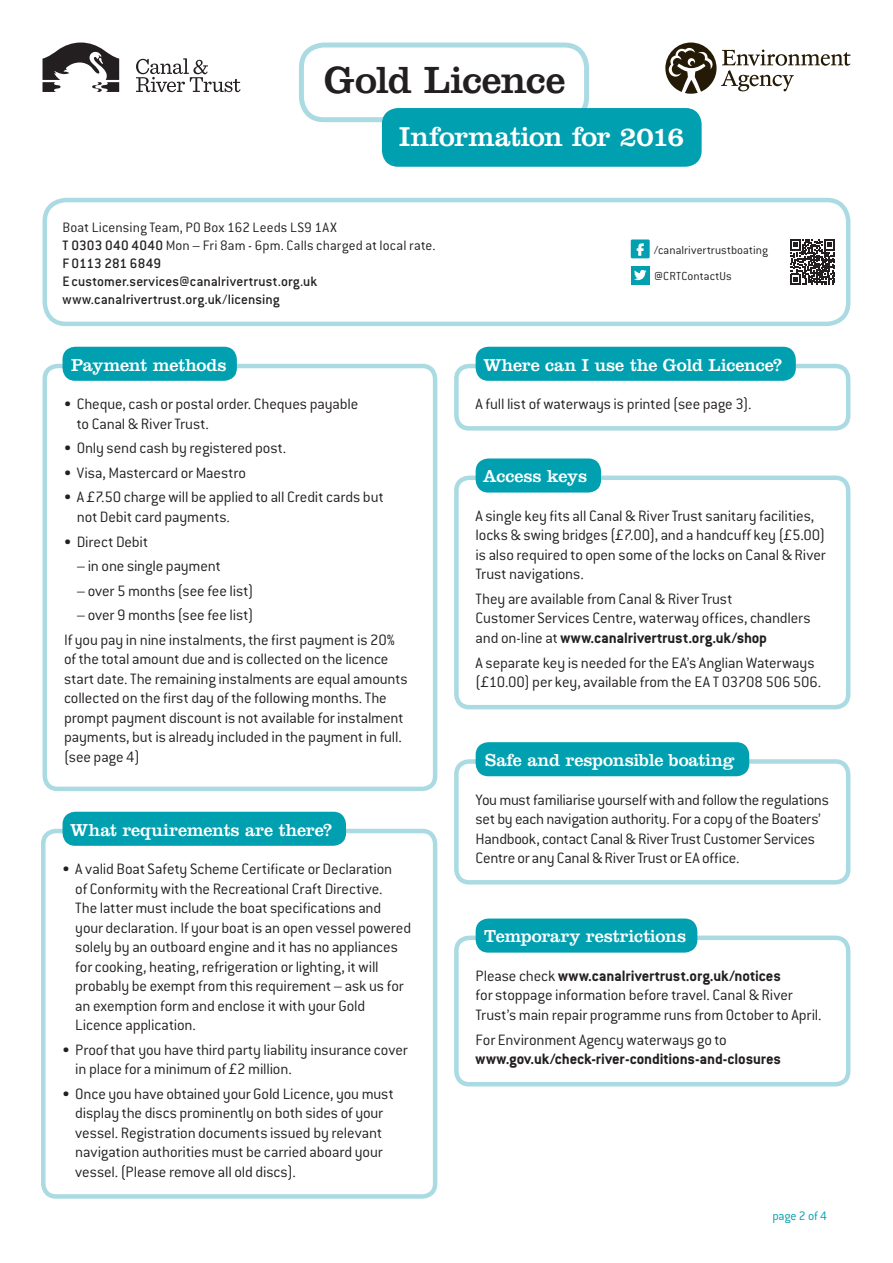
<style>
.page{position:relative;width:893px;height:1263px;background:#fff}
.page>*{position:absolute;margin:0;border:0;box-sizing:border-box;transform-origin:0 0}
.t1{font:39.3px "Clarendon LT";letter-spacing:-.02em;color:#231f20}
.t2{font:28.35px "Clarendon LT";letter-spacing:-.025em;color:#fff}
.t3{font:18px "Clarendon LT";letter-spacing:-.01em;color:#fff}
.t4{font:300 16.5px/19.5px "Conduit ITC";letter-spacing:-.01em;color:#231f20}
.t5{font:700 16.5px "Conduit ITC";letter-spacing:-.005em;color:#231f20}
.t6{font:500 15px/18px "Conduit ITC";letter-spacing:.005em;color:#231f20}
.t7{font:300 13.5px "Conduit ITC";letter-spacing:-.01em;color:#00a0b0}
.t8{font:300 12.9px/26.1px "Conduit ITC";letter-spacing:.005em;color:#231f20}
.s1{font-weight:300}
.s2{font-weight:700}
</style>
<div class="page">
<div style="left:41px;top:829px;width:396px;height:370px;border:4px solid #aadbe2;border-radius:13px"></div>
<div style="left:454px;top:364px;width:396px;height:67px;border:4px solid #aadbe2;border-radius:13px"></div>
<div style="left:454px;top:475px;width:396px;height:234px;border:4px solid #aadbe2;border-radius:13px"></div>
<div style="left:63px;top:812px;width:283px;height:34px;background:#00a0b0;border-radius:13px"></div>
<div style="left:476px;top:347px;width:320px;height:34px;background:#00a0b0;border-radius:13px"></div>
<div style="left:476px;top:458px;width:125px;height:35px;background:#00a0b0;border-radius:13px"></div>
<div style="left:43px;top:364px;width:394px;height:427px;border:4px solid #aadbe2;border-radius:13px"></div>
<div style="left:63px;top:347px;width:174px;height:34px;background:#00a0b0;border-radius:13px"></div>
<div style="left:454px;top:759px;width:396px;height:125px;border:4px solid #aadbe2;border-radius:13px"></div>
<div style="left:454px;top:935px;width:396px;height:151px;border:4px solid #aadbe2;border-radius:13px"></div>
<div style="left:476px;top:742px;width:273px;height:34px;background:#00a0b0;border-radius:13px"></div>
<div style="left:476px;top:918px;width:221px;height:34px;background:#00a0b0;border-radius:13px"></div>
<div style="left:299px;top:43px;width:290px;height:79px;border:5px solid #aadbe2;border-radius:22px"></div>
<div style="left:43px;top:198px;width:807px;height:128px;border:4px solid #aadbe2;border-radius:21px"></div>
<svg style="left:136px;top:58px;width:105px;height:34px"></svg>
<svg style="left:43px;top:43px;width:76px;height:49px"></svg>
<div style="left:631px;top:239px;width:19px;height:19px;background:#00a0b0"></div>
<svg style="left:637px;top:243px;width:7px;height:13px"></svg>
<div style="left:631px;top:266px;width:19px;height:18px;background:#00a0b0"></div>
<svg style="left:634px;top:270px;width:12px;height:10px"></svg>
<svg style="left:790px;top:239px;width:45px;height:45px"></svg>
<div style="left:382px;top:108px;width:320px;height:59px;background:#00a0b0;border-radius:16px"></div>
<svg style="left:665px;top:43px;width:185px;height:51px"></svg>
<h1 class="t1" style="left:324px;top:57px;width:243px">Gold Licence</h1>
<h2 class="t2" style="left:399px;top:120px;width:287px">Information for 2016</h2>
<p class="t6" style="left:63px;top:218px;width:375px"><span class="s1">Boat Licensing Team, PO Box 162 Leeds LS9 1AX<br></span>T 0303 040 4040 <span class="s1">Mon – Fri 8am - 6pm. Calls charged at local rate.<br></span>F 0113 281 6849<br>Ecustomer.services@canalrivertrust.org.uk www.canalrivertrust.org.uk/licensing</p>
<p class="t3" style="left:71px;top:354px;width:157px">Payment methods</p>
<p class="t4" style="left:77px;top:394px;width:283px;text-indent:-13px">• Cheque, cash or postal order. Cheques payable to Canal &amp; River Trust.</p>
<p class="t4" style="left:64px;top:438px;width:224px">• Only send cash by registered post.</p>
<p class="t4" style="left:64px;top:463px;width:184px">• Visa, Mastercard or Maestro</p>
<p class="t4" style="left:77px;top:487px;width:308px;text-indent:-13px">• A £7.50 charge will be applied to all Credit cards but not Debit card payments.</p>
<p class="t4" style="left:64px;top:532px;width:86px">• Direct Debit</p>
<p class="t4" style="left:77px;top:556px;width:146px">– in one single payment</p>
<p class="t4" style="left:77px;top:581px;width:178px">– over 5 months (see fee list)</p>
<p class="t4" style="left:64px;top:603px;width:332px;line-height:24.6px;text-indent:13px">– over 9 months (see fee list)<br>If you pay in nine instalments, the first payment is 20%</p>
<p class="t4" style="left:64px;top:649px;width:345px">of the total amount due and is collected on the licence start date. The remaining instalments are equal amounts collected on the first day of the following months. The prompt payment discount is not available for instalment payments, but is already included in the payment in full. (see page 4)</p>
<p class="t3" style="left:70px;top:819px;width:263px">What requirements are there?</p>
<p class="t4" style="left:75px;top:859px;width:337px;text-indent:-13px">• A valid Boat Safety Scheme Certificate or Declaration<br>of Conformity with the Recreational Craft Directive.<br>The latter must include the boat specifications and your declaration. If your boat is an open vessel powered solely by an outboard engine and it has no appliances for cooking, heating, refrigeration or lighting, it will probably be exempt from this requirement – ask us for an exemption form and enclose it with your Gold Licence application.</p>
<p class="t4" style="left:75px;top:1040px;width:334px;text-indent:-13px">• Proof that you have third party liability insurance cover in place for a minimum of £2 million.</p>
<p class="t4" style="left:75px;top:1084px;width:320px;text-indent:-13px">• Once you have obtained your Gold Licence, you must display the discs prominently on both sides of your vessel. Registration documents issued by relevant navigation authorities must be carried aboard your vessel. (Please remove all old discs).</p>
<p class="t8" style="left:654px;top:237px;width:115px">/canalrivertrustboating @CRTContactUs</p>
<p class="t3" style="left:483px;top:354px;width:300px">Where can I use the Gold Licence?</p>
<p class="t4" style="left:476px;top:394px;width:277px">A full list of waterways is printed (see page 3).</p>
<p class="t3" style="left:483px;top:466px;width:106px">Access keys</p>
<p class="t4" style="left:476px;top:506px;width:352px">A single key fits all Canal &amp; River Trust sanitary facilities, locks &amp; swing bridges (£7.00), and a handcuff key (£5.00) is also required to open some of the locks on Canal &amp; River Trust navigations.</p>
<p class="t4" style="left:476px;top:589px;width:336px">They are available from Canal &amp; River Trust<br>Customer Services Centre, waterway offices, chandlers and on-line at <span class="s2">www.canalrivertrust.org.uk/shop</span></p>
<p class="t4" style="left:476px;top:653px;width:347px">A separate key is needed for the EA’s Anglian Waterways (£10.00) per key, available from the EA T 03708 506 506.</p>
<p class="t3" style="left:485px;top:749px;width:251px">Safe and responsible boating</p>
<p class="t4" style="left:476px;top:790px;width:355px">You must familiarise yourself with and follow the regulations set by each navigation authority. For a copy of the Boaters’ Handbook, contact Canal &amp; River Trust Customer Services Centre or any Canal &amp; River Trust or EA office.</p>
<p class="t3" style="left:484px;top:926px;width:203px">Temporary restrictions</p>
<p class="t4" style="left:476px;top:966px;width:348px">Please check <span class="s2">www.canalrivertrust.org.uk/notices<br></span>for stoppage information before travel. Canal &amp; River<br>Trust’s main repair programme runs from October to April.</p>
<p class="t4" style="left:476px;top:1030px;width:253px">For Environment Agency waterways go to</p>
<p class="t5" style="left:476px;top:1049px;width:307px">www.gov.uk/check-river-conditions-and-closures</p>
<p class="t7" style="left:772px;top:1209px;width:56px">page 2 of 4</p>
</div>
